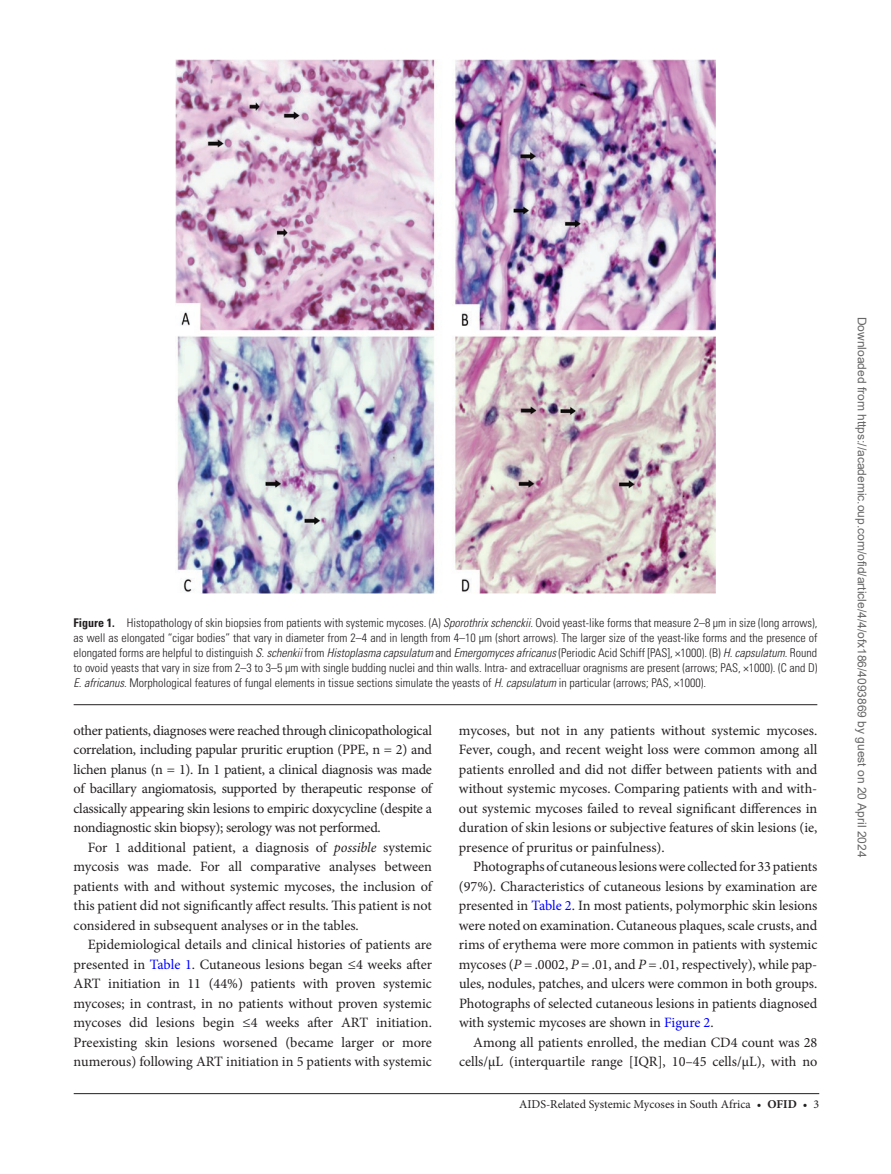
<style>
.page{position:relative;width:891px;height:1174px;background:#fff}
.page>*{position:absolute;margin:0;border:0;box-sizing:border-box;transform-origin:0 0}
.t1{font:14.25px/19.5px "Minion Pro";letter-spacing:-.005em;color:#231f20;text-align:justify}
.t2{font:300 condensed 12px/15px "Univers LT Std";color:#231f20;text-align:justify}
.t3{font:12px "Arial";color:#666}
.t4{font:12px "Minion Pro";color:#231f20}
.s1{font-weight:700}
.s2{font-style:italic}
.s3{color:#00f}
</style>
<div class="page">
<hr style="left:74px;top:1093px;width:745px;height:1px;background:#231f20">
<hr style="left:74px;top:704px;width:743px;height:1px;background:#231f20">
<img style="left:175px;top:59px;width:540px;height:534px">
<p class="t2" style="left:74px;top:615px;width:745px"><span class="s1">Figure 1.</span> Histopathology of skin biopsies from patients with systemic mycoses. (A) <span class="s2">Sporothrix schenckii</span>. Ovoid yeast-like forms that measure 2–8 μm in size (long arrows), as well as elongated “cigar bodies” that vary in diameter from 2–4 and in length from 4–10 μm (short arrows). The larger size of the yeast-like forms and the presence of elongated forms are helpful to distinguish <span class="s2">S. schenkii</span> from <span class="s2">Histoplasma capsulatum</span> and <span class="s2">Emergomyces africanus</span> (Periodic Acid Schiff [PAS], ×1000). (B) <span class="s2">H. capsulatum</span>. Round to ovoid yeasts that vary in size from 2–3 to 3–5 μm with single budding nuclei and thin walls. Intra- and extracelluar oragnisms are present (arrows; PAS, ×1000). (C and D)<br><span class="s2">E. africanus</span>. Morphological features of fungal elements in tissue sections simulate the yeasts of <span class="s2">H. capsulatum</span> in particular (arrows; PAS, ×1000).</p>
<p class="t1" style="left:74px;top:721px;width:360px">other patients, diagnoses were reached through clinicopathological correlation, including papular pruritic eruption (PPE, n = 2) and lichen planus (n = 1). In 1 patient, a clinical diagnosis was made of bacillary angiomatosis, supported by therapeutic response of classically appearing skin lesions to empiric doxycycline (despite a nondiagnostic skin biopsy); serology was not performed.</p>
<p class="t1" style="left:74px;top:838px;width:360px;text-indent:14px">For 1 additional patient, a diagnosis of <span class="s2">possible</span> systemic mycosis was made. For all comparative analyses between patients with and without systemic mycoses, the inclusion of this patient did not significantly affect results. This patient is not considered in subsequent analyses or in the tables.</p>
<p class="t1" style="left:74px;top:935px;width:360px;text-indent:14px">Epidemiological details and clinical histories of patients are presented in <span class="s3">Table 1</span>. Cutaneous lesions began ≤4 weeks after ART initiation in 11 (44%) patients with proven systemic mycoses; in contrast, in no patients without proven systemic mycoses did lesions begin ≤4 weeks after ART initiation.<br>Preexisting skin lesions worsened (became larger or more numerous) following ART initiation in 5 patients with systemic</p>
<p class="t1" style="left:459px;top:721px;width:360px">mycoses, but not in any patients without systemic mycoses.<br>Fever, cough, and recent weight loss were common among all patients enrolled and did not differ between patients with and without systemic mycoses. Comparing patients with and with&shy;out systemic mycoses failed to reveal significant differences in duration of skin lesions or subjective features of skin lesions (ie, presence of pruritus or painfulness).</p>
<p class="t1" style="left:459px;top:857px;width:360px;text-indent:14px">Photographs of cutaneous lesions were collected for 33 patients (97%). Characteristics of cutaneous lesions by examination are presented in <span class="s3">Table 2</span>. In most patients, polymorphic skin lesions were noted on examination. Cutaneous plaques, scale crusts, and rims of erythema were more common in patients with systemic mycoses (<span class="s2">P</span> = .0002, <span class="s2">P</span> = .01, and <span class="s2">P</span> = .01, respectively), while pap&shy;ules, nodules, patches, and ulcers were common in both groups.<br>Photographs of selected cutaneous lesions in patients diagnosed with systemic mycoses are shown in <span class="s3">Figure 2</span>.</p>
<p class="t1" style="left:459px;top:1032px;width:360px;text-align:right">Among all patients enrolled, the median CD4 count was 28 cells/µL (interquartile range [IQR], 10–45 cells/µL), with no</p>
<p class="t4" style="left:519px;top:1096px;width:302px">AIDS-Related Systemic Mycoses in South Africa • <span class="s1">OFID</span> • 3</p>
<p class="t3" style="left:866px;top:317px;width:542px;rotate:90deg">Downloaded from https://academic.oup.com/ofid/article/4/4/ofx186/4093869 by guest on 20 April 2024</p>
</div>
